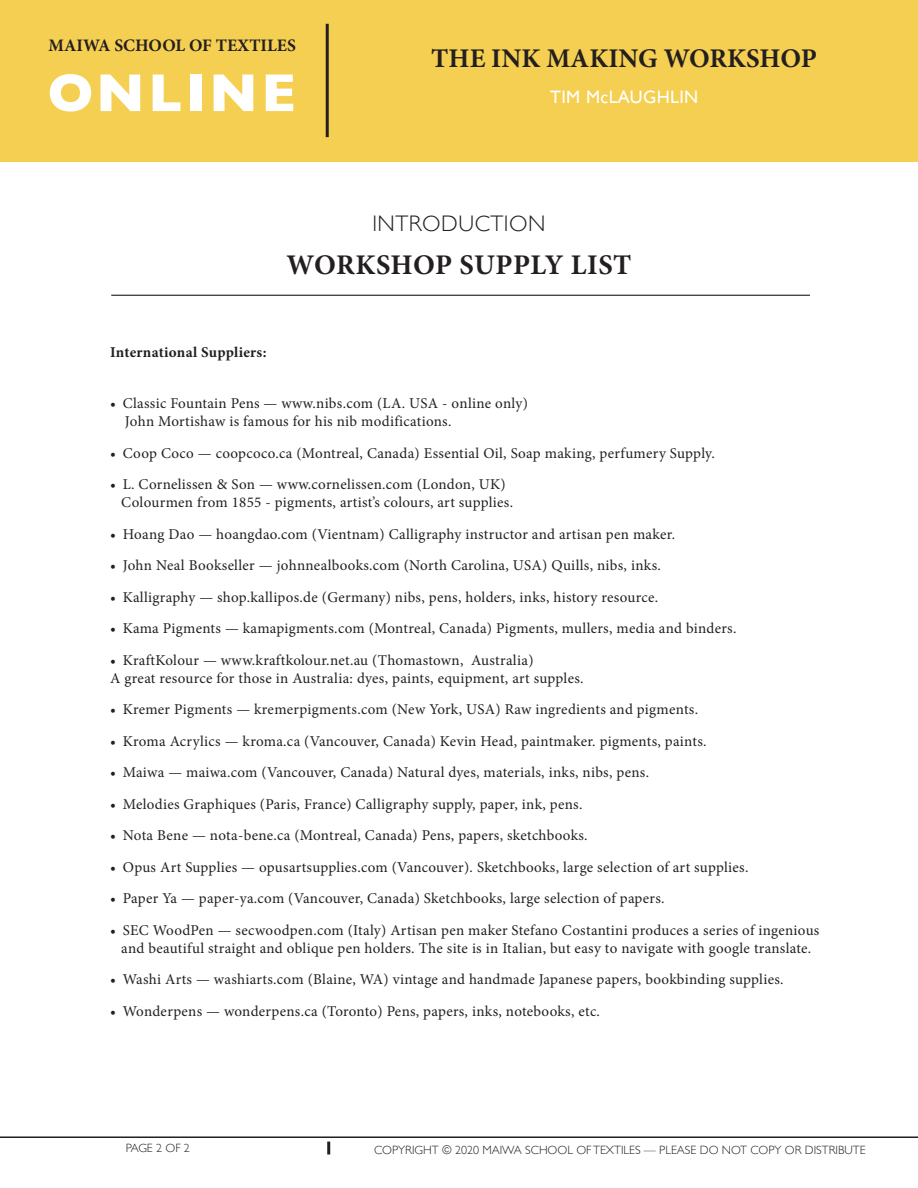
<style>
.page{position:relative;width:918px;height:1188px;background:#fff}
.page>*{position:absolute;margin:0;border:0;box-sizing:border-box;transform-origin:0 0}
.t1{font:700 54px "Gill Sans";letter-spacing:.06em;color:#fff}
.t2{font:700 28.5px "Minion Pro";letter-spacing:.01em;color:#231f20}
.t3{font:700 27px "Minion Pro";color:#231f20}
.t4{font:300 22.5px "Gill Sans";letter-spacing:.025em;color:#231f20}
.t5{font:18px "Gill Sans";letter-spacing:.02em;color:#fff}
.t6{font:700 17.55px "Minion Pro";color:#231f20}
.t7{font:15px/18px "Minion Pro";letter-spacing:.02em;color:#231f20;text-align:center}
.t8{font:700 15px "Minion Pro";letter-spacing:.015em;color:#231f20}
.t9{font:300 12px "Gill Sans";color:#231f20}
</style>
<div class="page">
<div style="left:0;top:0;width:918px;height:162px;background:#f5cf51"></div>
<hr style="left:326px;top:24px;width:3px;height:113px;background:#231f20">
<hr style="left:0;top:1136px;width:918px;height:2px;background:#231f20">
<svg style="left:327px;top:1142px;width:3px;height:13px"></svg>
<hr style="left:111px;top:295px;width:699px;height:1px;background:#000">
<p class="t6" style="left:49px;top:33px;width:249px">MAIWA SCHOOL OF TEXTILES</p>
<h1 class="t1" style="left:48px;top:50px;width:250px">ONLINE</h1>
<h3 class="t3" style="left:431px;top:40px;width:387px">THE INK MAKING WORKSHOP</h3>
<p class="t5" style="left:550px;top:86px;width:150px">TIM McLAUGHLIN</p>
<p class="t4" style="left:372px;top:206px;width:175px">INTRODUCTION</p>
<p class="t2" style="left:287px;top:245px;width:346px">WORKSHOP SUPPLY LIST</p>
<p class="t8" style="left:110px;top:341px;width:158px">International Suppliers:</p>
<p class="t7" style="left:110px;top:395px;width:419px">• Classic Fountain Pens — www.nibs.com (LA. USA - online only)</p>
<p class="t7" style="left:125px;top:413px;width:328px">John Mortishaw is famous for his nib modifications.</p>
<p class="t7" style="left:110px;top:444px;width:606px">• Coop Coco — coopcoco.ca (Montreal, Canada) Essential Oil, Soap making, perfumery Supply.</p>
<p class="t7" style="left:110px;top:476px;width:397px">• L. Cornelissen &amp; Son — www.cornelissen.com (London, UK)</p>
<p class="t7" style="left:121px;top:494px;width:393px">Colourmen from 1855 - pigments, artist’s colours, art supplies.</p>
<p class="t7" style="left:110px;top:525px;width:567px">• Hoang Dao — hoangdao.com (Vientnam) Calligraphy instructor and artisan pen maker.</p>
<p class="t7" style="left:110px;top:557px;width:552px">• John Neal Bookseller — johnnealbooks.com (North Carolina, USA) Quills, nibs, inks.</p>
<p class="t7" style="left:110px;top:588px;width:549px">• Kalligraphy — shop.kallipos.de (Germany) nibs, pens, holders, inks, history resource.</p>
<p class="t7" style="left:110px;top:620px;width:628px">• Kama Pigments — kamapigments.com (Montreal, Canada) Pigments, mullers, media and binders.</p>
<p class="t7" style="left:110px;top:651px;width:425px">• KraftKolour — www.kraftkolour.net.au (Thomastown, Australia)</p>
<p class="t7" style="left:110px;top:669px;width:475px">A great resource for those in Australia: dyes, paints, equipment, art supples.</p>
<p class="t7" style="left:110px;top:701px;width:590px">• Kremer Pigments — kremerpigments.com (New York, USA) Raw ingredients and pigments.</p>
<p class="t7" style="left:110px;top:732px;width:598px">• Kroma Acrylics — kroma.ca (Vancouver, Canada) Kevin Head, paintmaker. pigments, paints.</p>
<p class="t7" style="left:110px;top:764px;width:540px">• Maiwa — maiwa.com (Vancouver, Canada) Natural dyes, materials, inks, nibs, pens.</p>
<p class="t7" style="left:110px;top:795px;width:474px">• Melodies Graphiques (Paris, France) Calligraphy supply, paper, ink, pens.</p>
<p class="t7" style="left:110px;top:827px;width:479px">• Nota Bene — nota-bene.ca (Montreal, Canada) Pens, papers, sketchbooks.</p>
<p class="t7" style="left:110px;top:858px;width:640px">• Opus Art Supplies — opusartsupplies.com (Vancouver). Sketchbooks, large selection of art supplies.</p>
<p class="t7" style="left:110px;top:890px;width:556px">• Paper Ya — paper-ya.com (Vancouver, Canada) Sketchbooks, large selection of papers.</p>
<p class="t7" style="left:110px;top:921px;width:711px">• SEC WoodPen — secwoodpen.com (Italy) Artisan pen maker Stefano Costantini produces a series of ingenious and beautiful straight and oblique pen holders. The site is in Italian, but easy to navigate with google translate.</p>
<p class="t7" style="left:110px;top:971px;width:675px">• Washi Arts — washiarts.com (Blaine, WA) vintage and handmade Japanese papers, bookbinding supplies.</p>
<p class="t7" style="left:110px;top:1002px;width:491px">• Wonderpens — wonderpens.ca (Toronto) Pens, papers, inks, notebooks, etc.</p>
<p class="t9" style="left:126px;top:1139px;width:66px">PAGE 2 OF 2</p>
<p class="t9" style="left:374px;top:1140px;width:493px">COPYRIGHT © 2020 MAIWA SCHOOL OF TEXTILES — PLEASE DO NOT COPY OR DISTRIBUTE</p>
</div>
